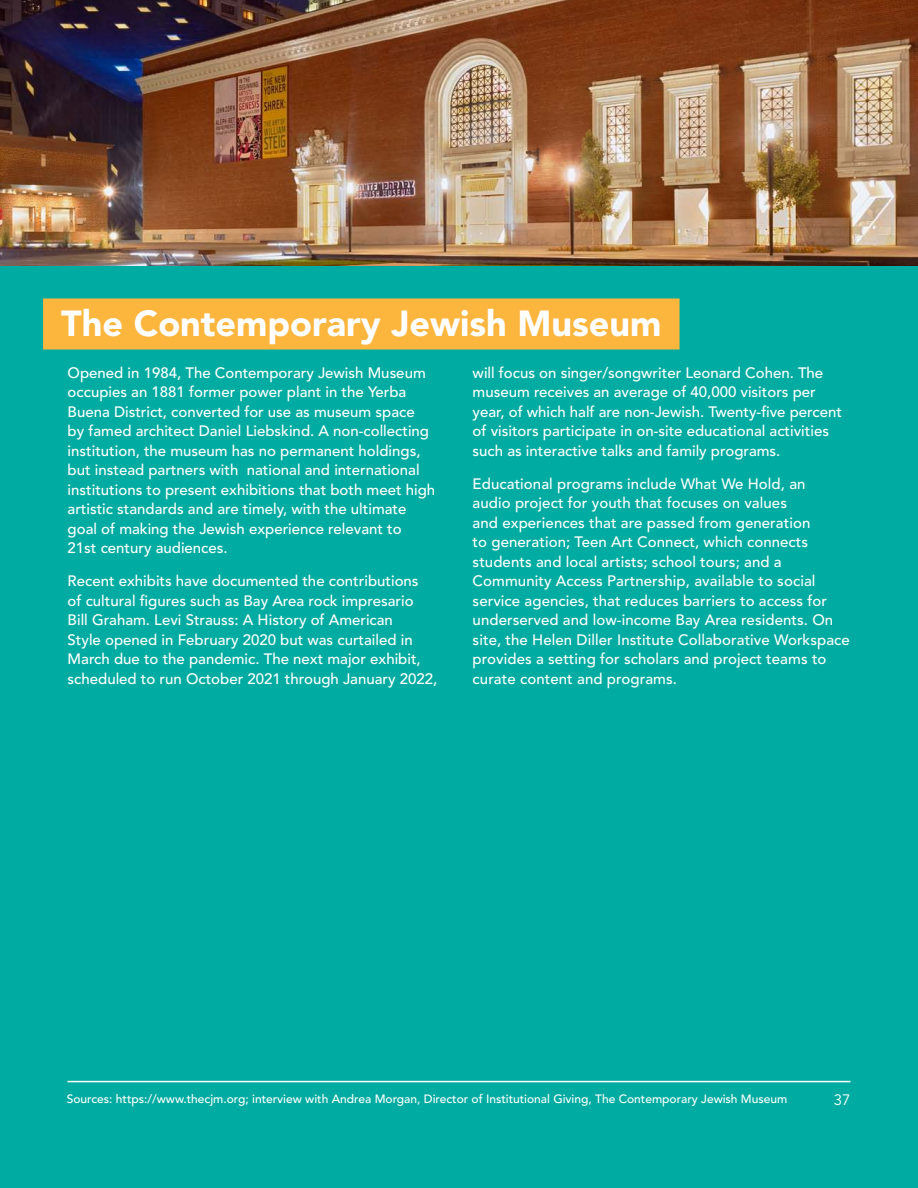
<style>
.page{position:relative;width:918px;height:1188px;background:#00aca1}
.page>*{position:absolute;margin:0;border:0;box-sizing:border-box;transform-origin:0 0}
.Insight_Heading_1{font:900 36px "Avenir LT Std";color:#fff}
.Spotlight_Insight_Bo{font:500 15px/19.5px "Avenir LT Std";color:#fff}
.t1{font:15px "Avenir LT Std";color:#fff}
.Graph_Source{font:500 12px "Avenir LT Std";color:#fff}
</style>
<div class="page">
<hr style="left:68px;top:1081px;width:782px;height:1px;background:#fff">
<img style="left:0;top:0;width:918px;height:266px">
<div style="left:43px;top:299px;width:637px;height:51px;background:#fcb53d"></div>
<p class="Insight_Heading_1" style="left:61px;top:302px;width:602px">The Contemporary Jewish Museum</p>
<p class="Spotlight_Insight_Bo" style="left:68px;top:363px;width:369px">Opened in 1984, The Contemporary Jewish Museum occupies an 1881 former power plant in the Yerba Buena District, converted for use as museum space<br>by famed architect Daniel Liebskind. A non-collecting institution, the museum has no permanent holdings, but instead partners with national and international institutions to present exhibitions that both meet high artistic standards and are timely, with the ultimate goal of making the Jewish experience relevant to<br>21st century audiences.</p>
<p class="Spotlight_Insight_Bo" style="left:68px;top:572px;width:371px">Recent exhibits have documented the contributions<br>of cultural figures such as Bay Area rock impresario Bill Graham. Levi Strauss: A History of American<br>Style opened in February 2020 but was curtailed in March due to the pandemic. The next major exhibit, scheduled to run October 2021 through January 2022,</p>
<p class="Spotlight_Insight_Bo" style="left:473px;top:363px;width:371px">will focus on singer/songwriter Leonard Cohen. The museum receives an average of 40,000 visitors per year, of which half are non-Jewish. Twenty-five percent of visitors participate in on-site educational activities such as interactive talks and family programs.</p>
<p class="Spotlight_Insight_Bo" style="left:473px;top:474px;width:379px">Educational programs include What We Hold, an<br>audio project for youth that focuses on values<br>and experiences that are passed from generation<br>to generation; Teen Art Connect, which connects students and local artists; school tours; and a Community Access Partnership, available to social service agencies, that reduces barriers to access for underserved and low-income Bay Area residents. On site, the Helen Diller Institute Collaborative Workspace provides a setting for scholars and project teams to curate content and programs.</p>
<p class="Graph_Source" style="left:67px;top:1091px;width:722px">Sources: https://www.thecjm.org; interview with Andrea Morgan, Director of Institutional Giving, The Contemporary Jewish Museum</p>
<p class="t1" style="left:834px;top:1091px;width:18px">37</p>
</div>
